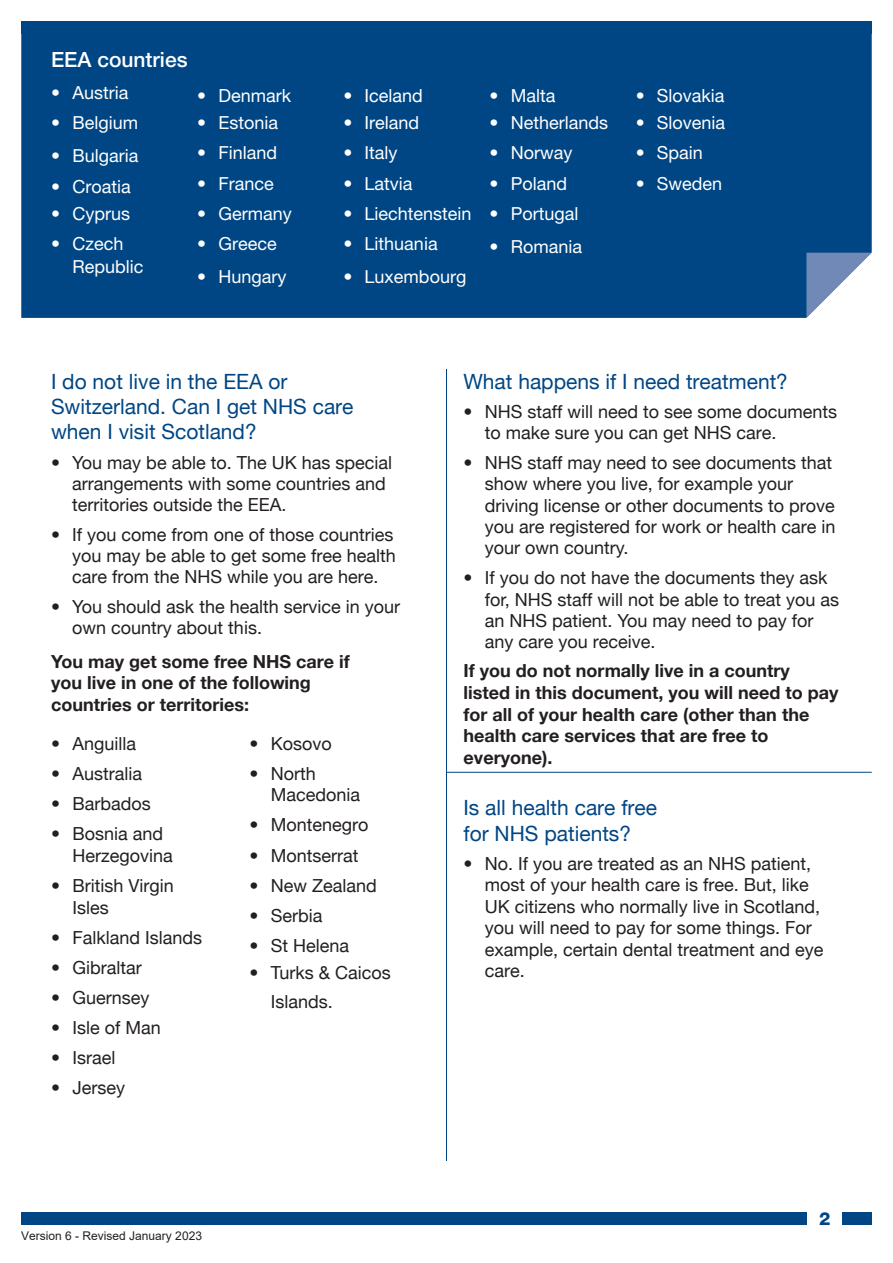
<style>
.page{position:relative;width:893px;height:1263px;background:#fff}
.page>*{position:absolute;margin:0;border:0;box-sizing:border-box;transform-origin:0 0}
.Sub_title_heading{font:21px/25.2px "Helvetica Neue";color:#004684}
.bullets{font:21px "Helvetica Neue";color:#004684}
.Body_copy{font:500 21px "Helvetica Neue LT";color:#fff}
.bullets-2{font:18px/21.3px "Helvetica Neue";color:#231f20}
.bullets-3{font:18px/23.5px "Helvetica Neue LT";color:#fff}
.Body_copy-2{font:700 18px/21.6px "Helvetica Neue";color:#231f20}
.bullets-4{font:700 18px/21.6px "Helvetica Neue";color:#231f20}
.bullets-5{font:18px "Helvetica Neue";color:#fff}
.t1{font:800 18px "Helvetica Neue LT";color:#004684}
.t2{font:12px "Arial";color:#231f20}
.s1{font-family:"Helvetica Neue LT"}
</style>
<div class="page">
<div style="left:21px;top:1212px;width:851px;height:13px;background:#004684"></div>
<div style="left:808px;top:1205px;width:34px;height:26px;background:#fff"></div>
<hr style="left:446px;top:369px;width:1px;height:792px;background:#004684">
<hr style="left:446px;top:772px;width:426px;height:1px;background:#004684">
<div style="left:21px;top:21px;width:851px;height:297px;background:#004684"></div>
<svg style="left:806px;top:253px;width:66px;height:65px"></svg>
<p class="Body_copy" style="left:51px;top:47px;width:138px">EEA countries</p>
<p class="bullets-3" style="left:51px;top:81px;width:79px">• Austria</p>
<p class="bullets-3" style="left:51px;top:111px;width:88px">• Belgium</p>
<p class="bullets-3" style="left:51px;top:144px;width:89px">• Bulgaria</p>
<p class="bullets-5" style="left:51px;top:175px;width:81px"><span class="s1">•</span> Croatia</p>
<p class="bullets-3" style="left:51px;top:201px;width:80px">• Cyprus</p>
<p class="bullets-3" style="left:72px;top:231px;width:73px;text-indent:-21px">• Czech<br>Republic</p>
<p class="bullets-5" style="left:197px;top:85px;width:95px"><span class="s1">•</span> Denmark</p>
<p class="bullets-3" style="left:197px;top:111px;width:82px">• Estonia</p>
<p class="bullets-3" style="left:197px;top:141px;width:81px">• Finland</p>
<p class="bullets-3" style="left:197px;top:171px;width:78px">• France</p>
<p class="bullets-3" style="left:197px;top:201px;width:96px">• Germany</p>
<p class="bullets-3" style="left:197px;top:231px;width:81px">• Greece</p>
<p class="bullets-3" style="left:197px;top:264px;width:91px">• Hungary</p>
<p class="bullets-5" style="left:343px;top:85px;width:81px"><span class="s1">•</span> Iceland</p>
<p class="bullets-3" style="left:343px;top:111px;width:77px">• Ireland</p>
<p class="bullets-3" style="left:343px;top:141px;width:56px">• Italy</p>
<p class="bullets-3" style="left:343px;top:171px;width:71px">• Latvia</p>
<p class="bullets-3" style="left:343px;top:201px;width:130px">• Liechtenstein</p>
<p class="bullets-3" style="left:343px;top:231px;width:96px">• Lithuania</p>
<p class="bullets-3" style="left:343px;top:264px;width:124px">• Luxembourg</p>
<p class="bullets-5" style="left:489px;top:85px;width:67px"><span class="s1">•</span> Malta</p>
<p class="bullets-3" style="left:489px;top:111px;width:120px">• Netherlands</p>
<p class="bullets-3" style="left:489px;top:141px;width:84px">• Norway</p>
<p class="bullets-3" style="left:489px;top:171px;width:79px">• Poland</p>
<p class="bullets-3" style="left:489px;top:201px;width:90px">• Portugal</p>
<p class="bullets-3" style="left:489px;top:234px;width:94px">• Romania</p>
<p class="bullets-5" style="left:636px;top:85px;width:90px"><span class="s1">•</span> Slovakia</p>
<p class="bullets-3" style="left:636px;top:111px;width:91px">• Slovenia</p>
<p class="bullets-3" style="left:636px;top:141px;width:69px">• Spain</p>
<p class="bullets-3" style="left:636px;top:171px;width:88px">• Sweden</p>
<p class="Sub_title_heading" style="left:51px;top:369px;width:304px">I do not live in the EEA or<br>Switzerland. Can I get NHS care when I visit Scotland?</p>
<p class="bullets-2" style="left:72px;top:452px;width:321px;text-indent:-21px"><span class="s1">•</span> You may be able to. The UK has special arrangements with some countries and territories outside the EEA.</p>
<p class="bullets-2" style="left:72px;top:524px;width:325px;text-indent:-21px"><span class="s1">•</span> If you come from one of those countries you may be able to get some free health care from the NHS while you are here.</p>
<p class="bullets-2" style="left:72px;top:596px;width:329px;line-height:20.5px;text-indent:-21px"><span class="s1">•</span> You should ask the health service in your own country about this.</p>
<p class="bullets-4" style="left:51px;top:650px;width:300px">You may get some free NHS care if you live in one of the following countries or territories<span class="s1">:</span></p>
<p class="bullets-2" style="left:51px;top:733px;width:86px"><span class="s1">•</span> Anguilla</p>
<p class="bullets-2" style="left:51px;top:763px;width:92px"><span class="s1">•</span> Australia</p>
<p class="bullets-2" style="left:51px;top:793px;width:101px"><span class="s1">•</span> Barbados</p>
<p class="bullets-2" style="left:72px;top:823px;width:102px;text-indent:-21px"><span class="s1">•</span> Bosnia and<br>Herzegovina</p>
<p class="bullets-2" style="left:72px;top:875px;width:103px;text-indent:-21px"><span class="s1">•</span> British Virgin<br>Isles</p>
<p class="bullets-2" style="left:51px;top:927px;width:152px"><span class="s1">•</span> Falkland Islands</p>
<p class="bullets-2" style="left:51px;top:957px;width:92px"><span class="s1">•</span> Gibraltar</p>
<p class="bullets-2" style="left:51px;top:987px;width:100px"><span class="s1">•</span> Guernsey</p>
<p class="bullets-2" style="left:51px;top:1017px;width:111px"><span class="s1">•</span> Isle of Man</p>
<p class="bullets-2" style="left:51px;top:1047px;width:66px"><span class="s1">•</span> Israel</p>
<p class="bullets-2" style="left:51px;top:1077px;width:75px"><span class="s1">•</span> Jersey</p>
<p class="bullets-2" style="left:249px;top:732px;width:84px"><span class="s1">•</span> Kosovo</p>
<p class="bullets-2" style="left:271px;top:762px;width:91px;text-indent:-21px"><span class="s1">•</span> North<br>Macedonia</p>
<p class="bullets-2" style="left:249px;top:814px;width:120px"><span class="s1">•</span> Montenegro</p>
<p class="bullets-2" style="left:249px;top:844px;width:110px"><span class="s1">•</span> Montserrat</p>
<p class="bullets-2" style="left:249px;top:874px;width:129px"><span class="s1">•</span> New Zealand</p>
<p class="bullets-2" style="left:249px;top:904px;width:74px"><span class="s1">•</span> Serbia</p>
<p class="bullets-2" style="left:249px;top:934px;width:101px"><span class="s1">•</span> St Helena</p>
<p class="bullets-2" style="left:271px;top:958px;width:122px;line-height:29.1px;text-indent:-21px"><span class="s1">•</span> Turks &amp; Caicos<br>Islands.</p>
<p class="t2" style="left:21px;top:1228px;width:182px">Version 6 - Revised January 2023</p>
<p class="bullets" style="left:463px;top:369px;width:326px">What happens if I need treatment?</p>
<p class="bullets-2" style="left:485px;top:401px;width:354px;line-height:20.5px;text-indent:-21px"><span class="s1">•</span> NHS staff will need to see some documents to make sure you can get NHS care.</p>
<p class="bullets-2" style="left:485px;top:452px;width:352px;text-indent:-21px"><span class="s1">•</span> NHS staff may need to see documents that show where you live, for example your driving license or other documents to prove you are registered for work or health care in your own country.</p>
<p class="bullets-2" style="left:485px;top:567px;width:356px;text-indent:-21px"><span class="s1">•</span> If you do not have the documents they ask for, NHS staff will not be able to treat you as an NHS patient. You may need to pay for any care you receive.</p>
<p class="Body_copy-2" style="left:464px;top:660px;width:376px">If you do not normally live in a country listed in this document, you will need to pay for all of your health care (other than the health care services that are free to everyone).</p>
<p class="Sub_title_heading" style="left:463px;top:795px;width:195px">Is all health care free for NHS patients?</p>
<p class="bullets-2" style="left:485px;top:853px;width:340px;text-indent:-21px"><span class="s1">•</span> No. If you are treated as an NHS patient, most of your health care is free. But, like UK citizens who normally live in Scotland, you will need to pay for some things. For example, certain dental treatment and eye care.</p>
<p class="t1" style="left:819px;top:1207px;width:13px">2</p>
</div>
